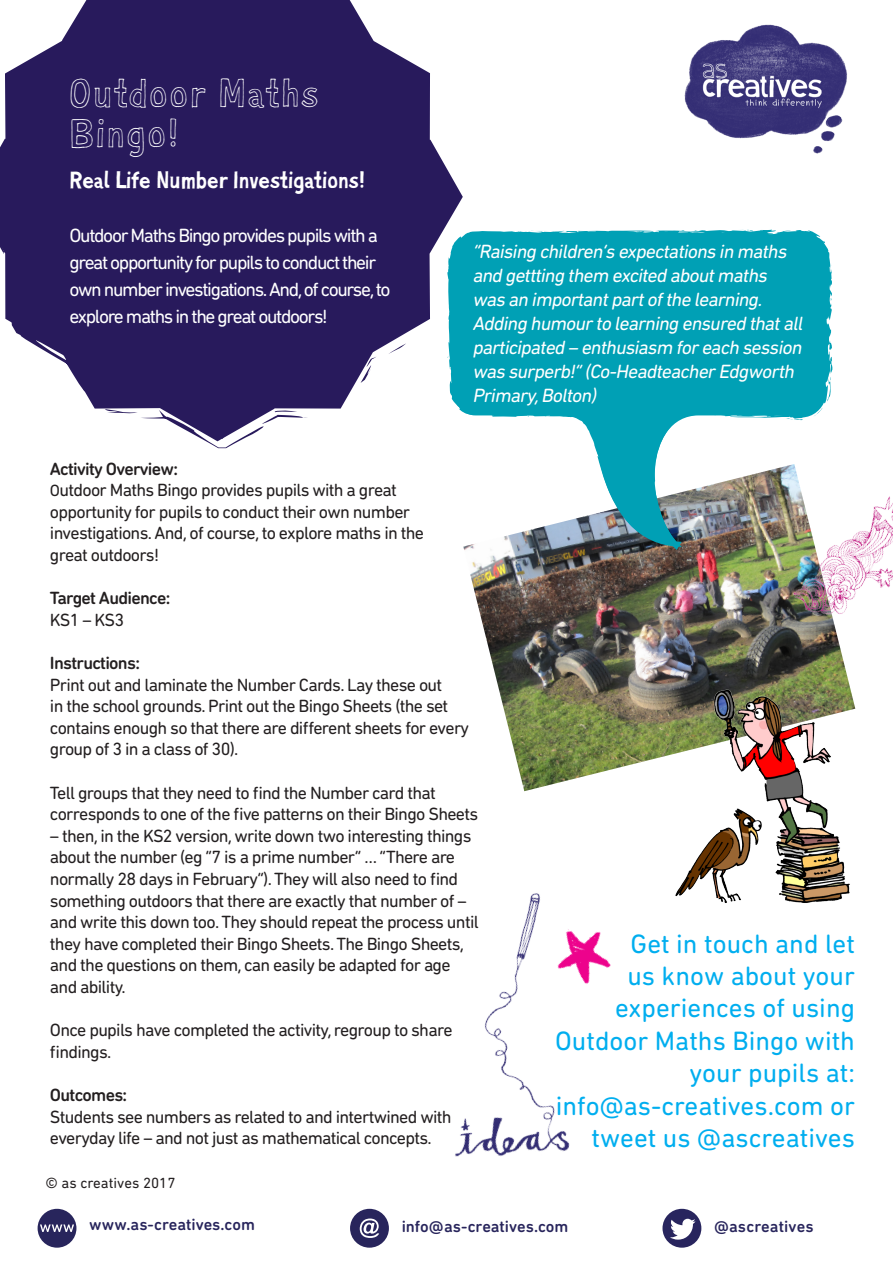
<style>
.page{position:relative;width:893px;height:1263px;background:#fff}
.page>*{position:absolute;margin:0;border:0;box-sizing:border-box;transform-origin:0 0}
.Titles{font:33px/40.5px "As Creatives Hollow";letter-spacing:.01em;color:#fff}
.t1{font:27px/32.4px "DIN Next Rounded LT Pro";color:#00aeef;text-align:right}
.Intro{font:italic 19.5px/24px "DIN Next Rounded LT Pro";color:#fff}
.Paragraph_Style_1{font:19.5px/27px "DIN Next Rounded LT Pro";letter-spacing:-.07em;color:#fff}
.Titles-2{font:19.5px "As Creatives Solid";letter-spacing:-.05em;color:#fff}
.t2{font:18px/21.6px "DIN Next Rounded LT Pro";letter-spacing:-.04em;color:#231f20}
.t3{font:500 18px "DIN Next Rounded LT Pro";letter-spacing:-.04em;color:#231f20}
.t4{font:500 16.5px "DIN Next Rounded LT Pro";color:#28255c}
.t5{font:15px "DIN Next Rounded LT Pro";color:#231f20}
.s1{font-size:16.5px}
</style>
<div class="page">
<img style="left:455px;top:893px;width:156px;height:264px">
<img style="left:684px;top:24px;width:163px;height:130px">
<div style="left:38px;top:1209px;width:38px;height:39px;background:#28255c;border-radius:50%"></div>
<div style="left:662px;top:1209px;width:39px;height:39px;background:#28255e;border-radius:50%"></div>
<svg style="left:670px;top:1219px;width:26px;height:20px"></svg>
<div style="left:350px;top:1209px;width:39px;height:39px;background:#28255c;border-radius:50%"></div>
<svg style="left:40px;top:1224px;width:34px;height:8px"></svg>
<svg style="left:360px;top:1218px;width:19px;height:20px"></svg>
<svg style="left:87px;top:0;width:376px;height:409px;fill:#281a5c"></svg>
<svg style="left:105px;top:401px;width:203px;height:47px"></svg>
<svg style="left:388px;top:343px;width:18px;height:11px"></svg>
<svg style="left:360px;top:353px;width:18px;height:35px"></svg>
<svg style="left:401px;top:303px;width:23px;height:25px"></svg>
<svg style="left:0;top:0;width:267px;height:395px;background:#392c69"></svg>
<img style="left:470px;top:558px;width:377px;height:233px">
<svg style="left:447px;top:230px;width:385px;height:328px;fill:#00a0b5"></svg>
<svg style="left:696px;top:414px;width:23px;height:1px"></svg>
<svg style="left:813px;top:408px;width:10px;height:9px"></svg>
<img style="left:668px;top:673px;width:188px;height:230px">
<img style="left:778px;top:450px;width:115px;height:199px">
<p class="Titles" style="left:69px;top:76px;width:252px">Outdoor Maths<br>Bingo!</p>
<p class="Titles-2" style="left:69px;top:169px;width:298px">Real Life Number Investigations!</p>
<p class="Paragraph_Style_1" style="left:69px;top:221px;width:323px">Outdoor Maths Bingo provides pupils with a great opportunity for pupils to conduct their own number investigations. And, of course, to explore maths in the great outdoors!</p>
<p class="Intro" style="left:472px;top:239px;width:335px">“Raising children’s expectations in maths and gettting them excited aboutmaths was an importantpartofthe learning.<br>Adding humourto learning ensured thatall participated – enthusiasm foreach session was surperb!”(Co-HeadteacherEdgworth Primary,Bolton)</p>
<p class="t3" style="left:50px;top:458px;width:130px">Activity Overview:</p>
<p class="t2" style="left:50px;top:479px;width:376px"><span class="s1">O</span>utdoor Maths Bingo provides pupils with a great opportunity for pupils to conduct their own number investigations. And, of course, to explore maths in the</p>
<p class="t2" style="left:50px;top:544px;width:111px">great outdoors!</p>
<p class="t3" style="left:50px;top:588px;width:122px">Target Audience:</p>
<p class="t2" style="left:50px;top:609px;width:76px">KS1 – KS3</p>
<p class="t3" style="left:50px;top:652px;width:92px">Instructions:</p>
<p class="t2" style="left:50px;top:673px;width:421px">Print out and laminate the Number Cards. Lay these out<br>in the school grounds. Print out the Bingo Sheets (the set contains enough so that there are different sheets for every group of 3 in a class of 30).</p>
<p class="t2" style="left:50px;top:781px;width:430px">Tell groups that they need to find the Number card that corresponds to one of the five patterns on their Bingo Sheets</p>
<p class="t2" style="left:50px;top:825px;width:430px">– then, in the KS2 version, write down two interesting things about the number (eg “7 is a prime number” … “There are normally 28 days in February”). They will also need to find something outdoors that there are exactly that number of – and write this down too. They should repeat the process until they have completed their Bingo Sheets. The Bingo Sheets, and the questions on them, can easily be adapted for age and ability.</p>
<p class="t2" style="left:50px;top:1019px;width:404px">Once pupils have completed the activity, regroup to share findings.</p>
<p class="t3" style="left:50px;top:1084px;width:79px">Outcomes:</p>
<p class="t2" style="left:50px;top:1105px;width:403px">Students see numbers as related to and intertwined with everyday life – and not just as mathematical concepts.</p>
<p class="t1" style="left:631px;top:927px;width:226px">Get in touch and let</p>
<p class="t1" style="left:627px;top:959px;width:229px">us know about your</p>
<p class="t1" style="left:615px;top:992px;width:241px">experiences of using</p>
<p class="t1" style="left:555px;top:1024px;width:301px">Outdoor Maths Bingo with your pupils at:</p>
<p class="t1" style="left:556px;top:1089px;width:301px">info@as-creatives.com or tweet us @ascreatives</p>
<p class="t5" style="left:46px;top:1174px;width:132px">© as creatives 2017</p>
<p class="t4" style="left:89px;top:1215px;width:167px">www.as-creatives.com</p>
<p class="t4" style="left:402px;top:1216px;width:168px">info@as-creatives.com</p>
<p class="t4" style="left:714px;top:1216px;width:101px">@ascreatives</p>
</div>
